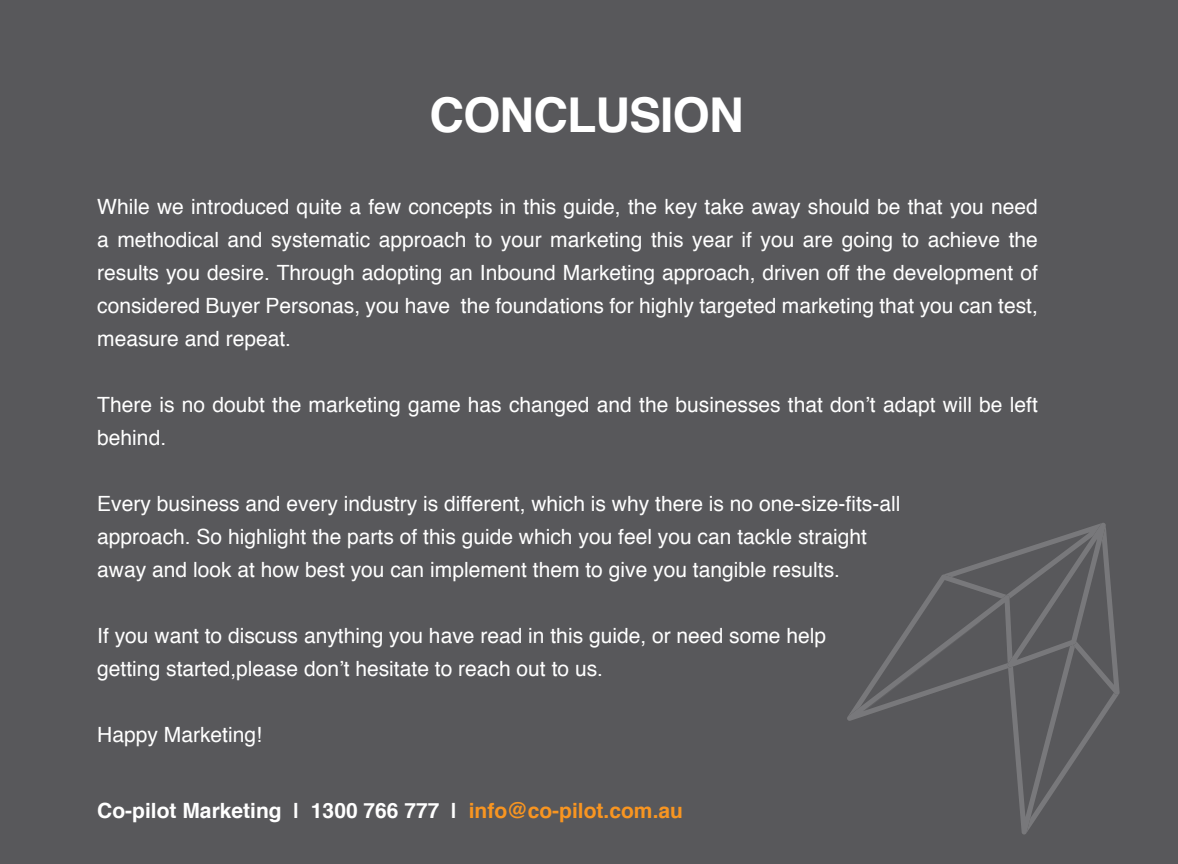
<style>
.page{position:relative;width:1178px;height:864px;background:#fff}
.page>*{position:absolute;margin:0;border:0;box-sizing:border-box;transform-origin:0 0}
.t1{font:700 48px "Helvetica";letter-spacing:-.02em;color:#fff}
.t2{font:21px/33px "Helvetica";color:#fff}
.t3{font:700 21px "Helvetica";color:#fff}
.s1{color:#f89521}
</style>
<div class="page">
<div style="left:0;top:0;width:1177px;height:864px;background:#58585b"></div>
<svg style="left:847px;top:523px;width:272px;height:312px"></svg>
<h1 class="t1" style="left:429px;top:77px;width:316px">CONCLUSION</h1>
<p class="t2" style="left:97px;top:191px;width:942px;text-align:justify">While we introduced quite a few concepts in this guide, the key take away should be that you need a methodical and systematic approach to your marketing this year if you are going to achieve the results you desire. Through adopting an Inbound Marketing approach, driven off the development of considered Buyer Personas, you have the foundations for highly targeted marketing that you can test, measure and repeat.</p>
<p class="t2" style="left:97px;top:389px;width:942px">There is no doubt the marketing game has changed and the businesses that don’t adapt will be left behind.</p>
<p class="t2" style="left:97px;top:488px;width:804px">Every business and every industry is different, which is why there is no one-size-fits-all approach. So highlight the parts of this guide which you feel you can tackle straight away and look at how best you can implement them to give you tangible results.</p>
<p class="t2" style="left:97px;top:620px;width:730px">If you want to discuss anything you have read in this guide, or need some help getting started,please don’t hesitate to reach out to us.</p>
<p class="t2" style="left:97px;top:719px;width:166px">Happy Marketing!</p>
<p class="t3" style="left:97px;top:794px;width:587px">Co-pilot Marketing | 1300 766 777 | <span class="s1">info@co-pilot.com.au</span></p>
</div>
